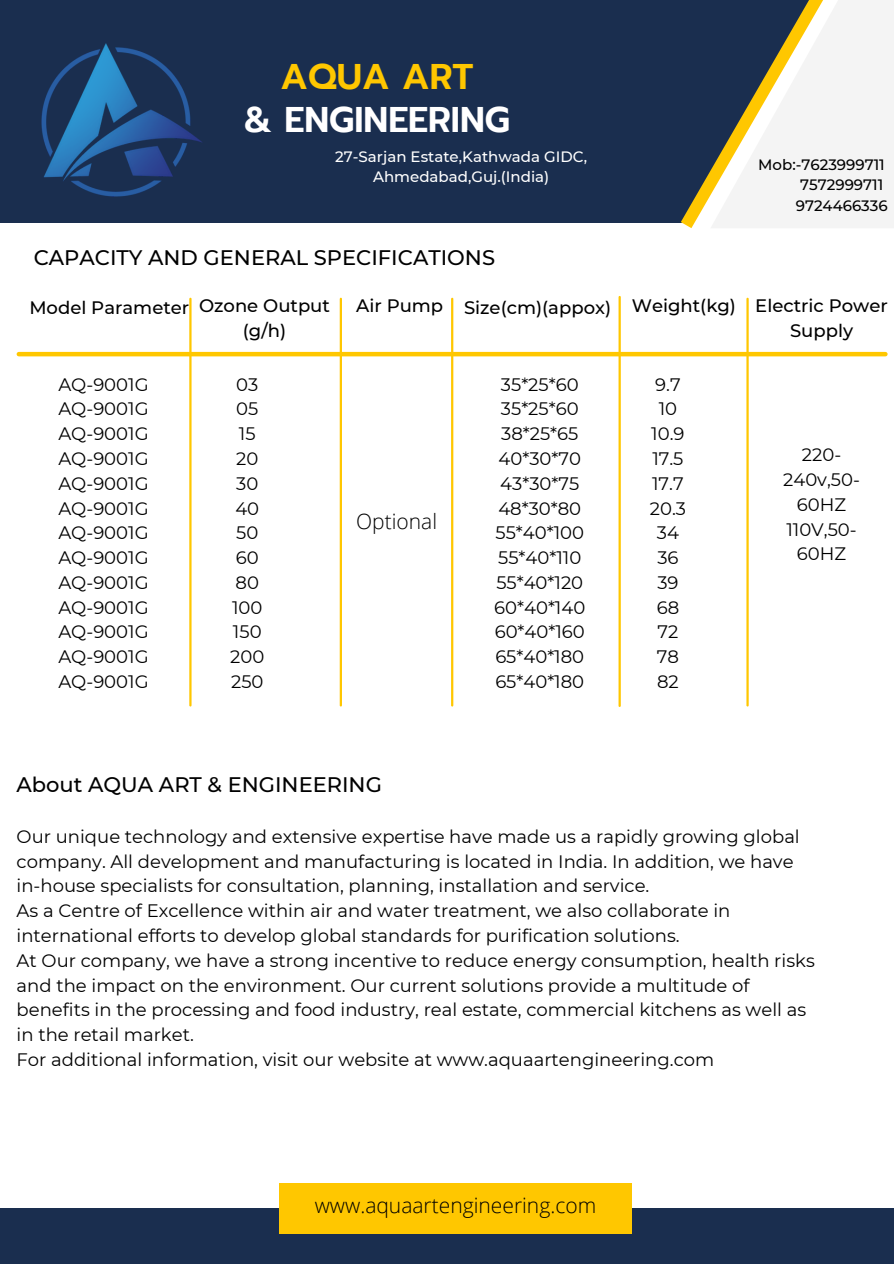
<style>
.page{position:relative;width:894px;height:1264px;background:#fff}
.page>*{position:absolute;margin:0;border:0;box-sizing:border-box;transform-origin:0 0}
.t1{font:600 35.55px "Prompt";color:#fff}
.t2{font:600 35.55px "Prompt";color:#ffc700}
.t3{font:500 21px "Montserrat";color:#000}
.t4{font:300 21px "Open Sans";color:#000}
.t5{font:18px/24.8px "Montserrat";color:#000}
.t6{font:500 18px "Montserrat";color:#000}
.t7{font:500 15px "Montserrat";color:#fff}
.t8{font:500 15px "Montserrat";color:#000}
</style>
<div class="page">
<div style="left:0;top:0;width:691px;height:222px;background:#1a2e4f"></div>
<svg style="left:669px;top:0;width:224px;height:228px"></svg>
<img style="left:41px;top:43px;width:162px;height:154px">
<div style="left:0;top:1208px;width:893px;height:55px;background:#1a2e4f"></div>
<div style="left:279px;top:1182px;width:352px;height:51px;background:#ffc700"></div>
<hr style="left:19px;top:352px;width:866px;height:4px;background:#ffc700">
<hr style="left:189px;top:299px;width:2px;height:406px;background:#ffc700">
<hr style="left:339px;top:299px;width:3px;height:406px;background:#ffc700">
<hr style="left:451px;top:299px;width:2px;height:406px;background:#ffc700">
<hr style="left:618px;top:297px;width:2px;height:409px;background:#ffc700">
<hr style="left:746px;top:299px;width:2px;height:406px;background:#ffc700">
<p class="t2" style="left:280px;top:50px;width:194px">AQUA ART</p>
<p class="t1" style="left:244px;top:93px;width:267px">&amp; ENGINEERING</p>
<p class="t7" style="left:335px;top:147px;width:253px">27-Sarjan Estate,Kathwada GIDC,</p>
<p class="t7" style="left:373px;top:167px;width:178px">Ahmedabad,Guj.(India)</p>
<p class="t8" style="left:758px;top:155px;width:128px">Mob:-7623999711</p>
<p class="t8" style="left:800px;top:176px;width:85px">7572999711</p>
<p class="t8" style="left:795px;top:196px;width:93px">9724466336</p>
<p class="t3" style="left:34px;top:244px;width:462px">CAPACITY AND GENERAL SPECIFICATIONS</p>
<p class="t6" style="left:29px;top:296px;width:161px">Model Parameter</p>
<p class="t6" style="left:199px;top:295px;width:132px">Ozone Output</p>
<p class="t6" style="left:243px;top:319px;width:45px">(g/h)</p>
<p class="t6" style="left:356px;top:295px;width:88px">Air Pump</p>
<p class="t6" style="left:464px;top:296px;width:149px">Size(cm)(appox)</p>
<p class="t6" style="left:631px;top:295px;width:106px">Weight(kg)</p>
<p class="t6" style="left:755px;top:295px;width:134px">Electric Power</p>
<p class="t6" style="left:789px;top:319px;width:65px">Supply</p>
<p class="t5" style="left:58px;top:372px;width:92px">AQ-9001G</p>
<p class="t5" style="left:58px;top:396px;width:92px">AQ-9001G</p>
<p class="t5" style="left:58px;top:421px;width:92px">AQ-9001G</p>
<p class="t5" style="left:58px;top:446px;width:92px">AQ-9001G</p>
<p class="t5" style="left:58px;top:471px;width:92px">AQ-9001G</p>
<p class="t5" style="left:58px;top:495px;width:92px">AQ-9001G</p>
<p class="t5" style="left:58px;top:520px;width:92px">AQ-9001G</p>
<p class="t5" style="left:58px;top:545px;width:92px">AQ-9001G</p>
<p class="t5" style="left:58px;top:570px;width:92px">AQ-9001G</p>
<p class="t5" style="left:58px;top:595px;width:92px">AQ-9001G</p>
<p class="t5" style="left:58px;top:619px;width:92px">AQ-9001G</p>
<p class="t5" style="left:58px;top:644px;width:92px">AQ-9001G</p>
<p class="t5" style="left:58px;top:669px;width:92px">AQ-9001G</p>
<p class="t5" style="left:236px;top:372px;width:24px">03</p>
<p class="t5" style="left:236px;top:396px;width:24px">05</p>
<p class="t5" style="left:239px;top:421px;width:18px">15</p>
<p class="t5" style="left:236px;top:446px;width:24px">20</p>
<p class="t5" style="left:236px;top:471px;width:24px">30</p>
<p class="t5" style="left:235px;top:495px;width:25px">40</p>
<p class="t5" style="left:236px;top:520px;width:24px">50</p>
<p class="t5" style="left:236px;top:545px;width:24px">60</p>
<p class="t5" style="left:235px;top:570px;width:25px">80</p>
<p class="t5" style="left:232px;top:595px;width:32px">100</p>
<p class="t5" style="left:233px;top:619px;width:30px">150</p>
<p class="t5" style="left:230px;top:644px;width:36px">200</p>
<p class="t5" style="left:231px;top:669px;width:34px">250</p>
<p class="t4" style="left:356px;top:506px;width:82px">Optional</p>
<p class="t5" style="left:501px;top:372px;width:79px">35*25*60</p>
<p class="t5" style="left:501px;top:396px;width:79px">35*25*60</p>
<p class="t5" style="left:501px;top:421px;width:79px">38*25*65</p>
<p class="t5" style="left:498px;top:446px;width:84px">40*30*70</p>
<p class="t5" style="left:500px;top:471px;width:80px">43*30*75</p>
<p class="t5" style="left:498px;top:495px;width:84px">48*30*80</p>
<p class="t5" style="left:495px;top:520px;width:90px">55*40*100</p>
<p class="t5" style="left:498px;top:545px;width:85px">55*40*110</p>
<p class="t5" style="left:496px;top:570px;width:88px">55*40*120</p>
<p class="t5" style="left:494px;top:595px;width:92px">60*40*140</p>
<p class="t5" style="left:494px;top:619px;width:92px">60*40*160</p>
<p class="t5" style="left:495px;top:644px;width:90px">65*40*180</p>
<p class="t5" style="left:495px;top:669px;width:90px">65*40*180</p>
<p class="t5" style="left:655px;top:372px;width:27px">9.7</p>
<p class="t5" style="left:658px;top:396px;width:20px">10</p>
<p class="t5" style="left:651px;top:421px;width:35px">10.9</p>
<p class="t5" style="left:652px;top:446px;width:33px">17.5</p>
<p class="t5" style="left:652px;top:471px;width:33px">17.7</p>
<p class="t5" style="left:649px;top:495px;width:38px">20.3</p>
<p class="t5" style="left:656px;top:520px;width:24px">34</p>
<p class="t5" style="left:657px;top:545px;width:23px">36</p>
<p class="t5" style="left:657px;top:570px;width:23px">39</p>
<p class="t5" style="left:656px;top:595px;width:24px">68</p>
<p class="t5" style="left:657px;top:619px;width:22px">72</p>
<p class="t5" style="left:656px;top:644px;width:24px">78</p>
<p class="t5" style="left:657px;top:669px;width:23px">82</p>
<p class="t5" style="left:801px;top:442px;width:41px">220-</p>
<p class="t5" style="left:783px;top:467px;width:78px">240v,50-</p>
<p class="t5" style="left:796px;top:492px;width:51px">60HZ</p>
<p class="t5" style="left:786px;top:516px;width:72px">110V,50-</p>
<p class="t5" style="left:796px;top:541px;width:51px">60HZ</p>
<p class="t3" style="left:17px;top:771px;width:367px">About AQUA ART &amp; ENGINEERING</p>
<p class="t5" style="left:17px;top:824px;width:784px">Our unique technology and extensive expertise have made us a rapidly growing global company. All development and manufacturing is located in India. In addition, we have in-house specialists for consultation, planning, installation and service.</p>
<p class="t5" style="left:17px;top:898px;width:715px">As a Centre of Excellence within air and water treatment, we also collaborate in international efforts to develop global standards for purification solutions.</p>
<p class="t5" style="left:17px;top:947px;width:799px">At Our company, we have a strong incentive to reduce energy consumption, health risks and the impact on the environment. Our current solutions provide a multitude of benefits in the processing and food industry, real estate, commercial kitchens as well as in the retail market.</p>
<p class="t5" style="left:17px;top:1047px;width:699px">For additional information, visit our website at www.aquaartengineering.com</p>
<p class="t4" style="left:314px;top:1190px;width:283px">www.aquaartengineering.com</p>
</div>
